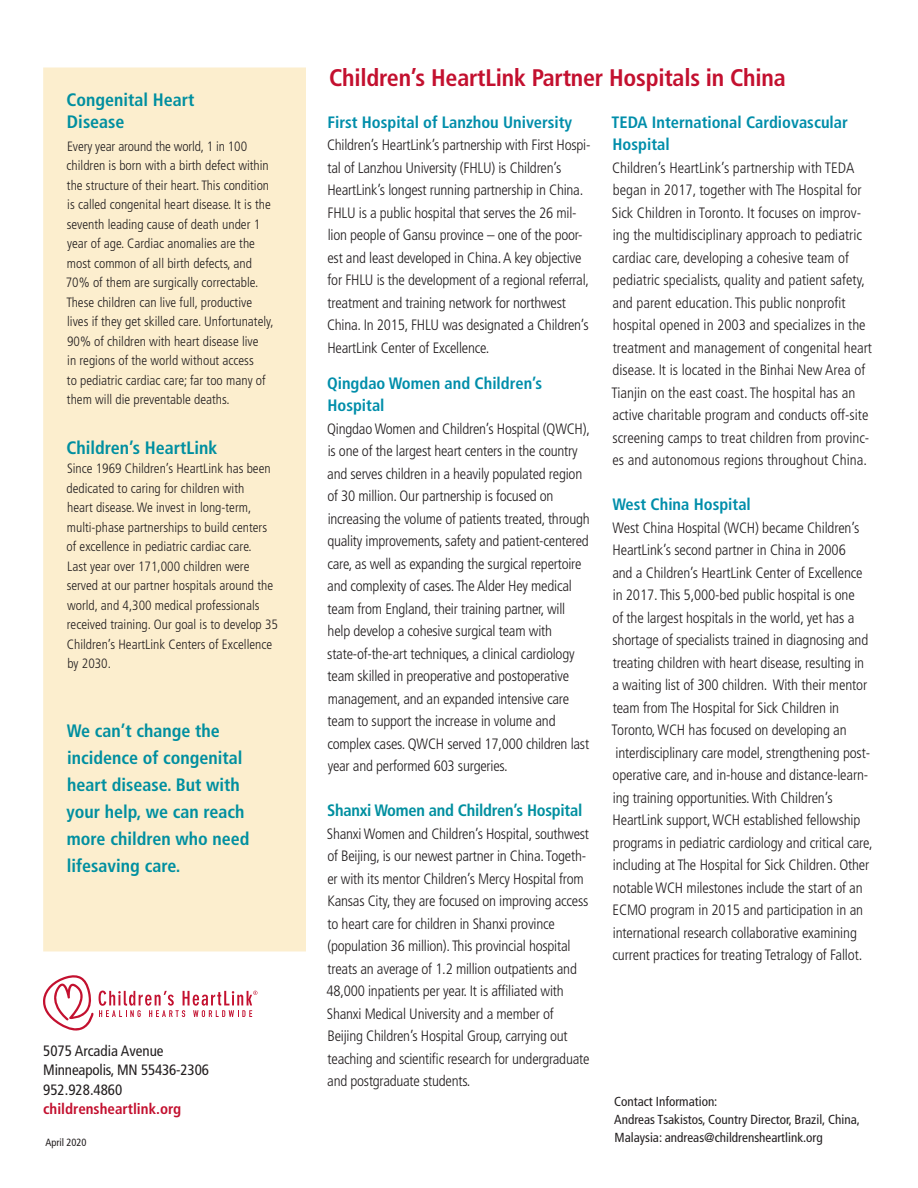
<style>
.page{position:relative;width:918px;height:1188px;background:#fff}
.page>*{position:absolute;margin:0;border:0;box-sizing:border-box;transform-origin:0 0}
.new_head{font:700 condensed 24px "Frutiger";letter-spacing:-.01em;color:#c3102f}
.t1{font:700 condensed 18px/27px "Frutiger";color:#008fa0}
.t2{font:700 condensed 16.5px/22.5px "Frutiger";color:#008eaa}
.t3{font:700 condensed 16.5px "Frutiger";letter-spacing:-.015em;color:#008fa0}
.t4{font:300 condensed 15px/22.5px "Frutiger";letter-spacing:-.015em;color:#231f20}
.t5{font:condensed 15px "Frutiger";letter-spacing:-.01em;color:#231f20}
.t6{font:700 condensed 15px/19.5px "Frutiger";color:#c3102f}
.t7{font:300 condensed 13.5px/19.5px "Frutiger";color:#231f20}
.t8{font:condensed 13.2px "Frutiger";color:#231f20}
.con{font:condensed 10.5px "Frutiger";letter-spacing:-.005em;color:#231f20}
.s1{font-weight:400;color:#231f20}
</style>
<div class="page">
<div style="left:43px;top:68px;width:263px;height:883px;background:#fceece"></div>
<svg style="left:43px;top:975px;width:214px;height:56px"></svg>
<p class="t1" style="left:66px;top:88px;width:130px;line-height:22.5px">Congenital Heart<br>Disease</p>
<p class="t7" style="left:66px;top:137px;width:210px">Every year around the world, 1 in 100 children is born with a birth defect within the structure of their heart. This condition is called congenital heart disease. It is the seventh leading cause of death under 1 year of age. Cardiac anomalies are the most common of all birth defects, and 70% of them are surgically correctable.<br>These children can live full, productive lives if they get skilled care. Unfortunately, 90% of children with heart disease live<br>in regions of the world without access<br>to pediatric cardiac care; far too many of them will die preventable deaths.</p>
<p class="t1" style="left:66px;top:434px;width:153px">Children’s HeartLink</p>
<p class="t7" style="left:67px;top:459px;width:213px">Since 1969 Children’s HeartLink has been dedicated to caring for children with<br>heart disease. We invest in long-term, multi-phase partnerships to build centers of excellence in pediatric cardiac care.<br>Last year over 171,000 children were served at our partner hospitals around the world, and 4,300 medical professionals received training. Our goal is to develop 35<br>Children’s HeartLink Centers of Excellence by 2030.</p>
<p class="t1" style="left:67px;top:718px;width:184px">We can’t change the incidence of congenital heart disease. But with your help, we can reach more children who need lifesaving care.</p>
<p class="t5" style="left:43px;top:1042px;width:122px">5075 Arcadia Avenue</p>
<p class="t5" style="left:43px;top:1061px;width:167px">Minneapolis, MN 55436-2306</p>
<p class="t6" style="left:43px;top:1080px;width:140px"><span class="s1">952.928.4860 </span>childrensheartlink.org</p>
<p class="con" style="left:45px;top:1137px;width:43px">April 2020</p>
<p class="new_head" style="left:329px;top:63px;width:458px">Children’s HeartLink Partner Hospitals in China</p>
<p class="t2" style="left:327px;top:111px;width:246px">First Hospital of Lanzhou University</p>
<p class="t4" style="left:327px;top:134px;width:265px">Children’s HeartLink’s partnership with First Hospi&shy;tal of Lanzhou University (FHLU) is Children’s HeartLink’s longest running partnership in China.<br>FHLU is a public hospital that serves the 26 mil&shy;lion people of Gansu province – one of the poor&shy;est and least developed in China. A key objective for FHLU is the development of a regional referral, treatment and training network for northwest China. In 2015, FHLU was designated a Children’s HeartLink Center of Excellence.</p>
<p class="t2" style="left:327px;top:372px;width:217px">Qingdao Women and Children’s</p>
<p class="t2" style="left:327px;top:394px;width:59px">Hospital</p>
<p class="t4" style="left:327px;top:417px;width:264px">Qingdao Women and Children’s Hospital (QWCH), is one of the largest heart centers in the country and serves children in a heavily populated region of 30 million. Our partnership is focused on increasing the volume of patients treated, through quality improvements, safety and patient-centered care, as well as expanding the surgical repertoire and complexity of cases. The Alder Hey medical team from England, their training partner, will help develop a cohesive surgical team with state-of-the-art techniques, a clinical cardiology team skilled in preoperative and postoperative management, and an expanded intensive care team to support the increase in volume and complex cases. QWCH served 17,000 children last year and performed 603 surgeries.</p>
<p class="t3" style="left:327px;top:801px;width:257px">Shanxi Women and Children’s Hospital</p>
<p class="t4" style="left:327px;top:822px;width:265px">Shanxi Women and Children’s Hospital, southwest of Beijing, is our newest partner in China. Togeth&shy;er with its mentor Children’s Mercy Hospital from Kansas City, they are focused on improving access to heart care for children in Shanxi province (population 36 million). This provincial hospital treats an average of 1.2 million outpatients and 48,000 inpatients per year. It is affiliated with Shanxi Medical University and a member of Beijing Children’s Hospital Group, carrying out teaching and scientific research for undergraduate and postgraduate students.</p>
<p class="t2" style="left:612px;top:111px;width:238px">TEDA International Cardiovascular<br>Hospital</p>
<p class="t4" style="left:612px;top:157px;width:262px">Children’s HeartLink’s partnership with TEDA began in 2017, together with The Hospital for Sick Children in Toronto. It focuses on improv&shy;ing the multidisciplinary approach to pediatric cardiac care, developing a cohesive team of pediatric specialists, quality and patient safety, and parent education. This public nonprofit hospital opened in 2003 and specializes in the treatment and management of congenital heart disease. It is located in the Binhai New Area of Tianjin on the east coast. The hospital has an active charitable program and conducts off-site screening camps to treat children from provinc&shy;es and autonomous regions throughout China.</p>
<p class="t2" style="left:613px;top:493px;width:140px">West China Hospital</p>
<p class="t4" style="left:612px;top:517px;width:263px">West China Hospital (WCH) became Children’s HeartLink’s second partner in China in 2006<br>and a Children’s HeartLink Center of Excellence in 2017. This 5,000-bed public hospital is one<br>of the largest hospitals in the world, yet has a shortage of specialists trained in diagnosing and treating children with heart disease, resulting in a waiting list of 300 children. With their mentor team from The Hospital for Sick Children in Toronto, WCH has focused on developing an interdisciplinary care model, strengthening post&shy;operative care, and in-house and distance-learn&shy;ing training opportunities. With Children’s HeartLink support, WCH established fellowship programs in pediatric cardiology and critical care, including at The Hospital for Sick Children. Other notable WCH milestones include the start of an ECMO program in 2015 and participation in an international research collaborative examining current practices for treating Tetralogy of Fallot.</p>
<p class="t8" style="left:614px;top:1094px;width:105px">Contact Information:</p>
<p class="t8" style="left:614px;top:1112px;width:247px">Andreas Tsakistos, Country Director, Brazil, China,</p>
<p class="t8" style="left:615px;top:1130px;width:210px">Malaysia: andreas@childrensheartlink.org</p>
</div>
